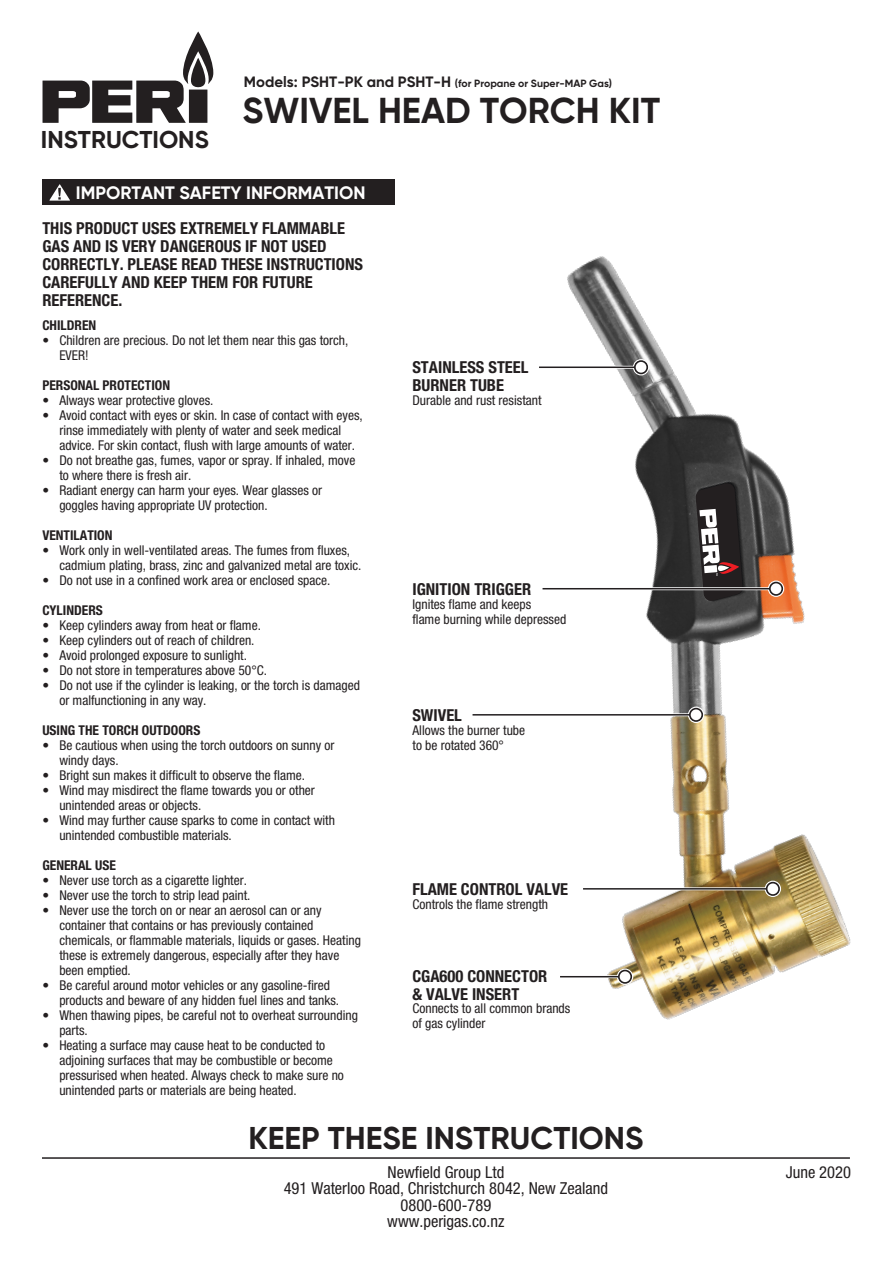
<style>
.page{position:relative;width:893px;height:1263px;background:#fff}
.page>*{position:absolute;margin:0;border:0;box-sizing:border-box;transform-origin:0 0}
.t1{font:700 36px "Gilroy";color:#231f20}
.t2{font:700 31.5px "Gilroy";color:#231f20}
.t3{font:700 24.3px "Gilroy";color:#231f20}
.t4{font:700 18px "Gilroy";color:#fff}
.t5{font:700 condensed 16.5px/18px "Helvetica Neue";color:#231f20}
.t6{font:condensed 16.5px/16.5px "Helvetica Neue";color:#231f20;text-align:center}
.t7{font:condensed 13.5px/15px "Helvetica Neue";color:#231f20}
.t8{font:700 condensed 13.5px "Helvetica Neue";color:#231f20}
.t9{font:700 10.5px "Gilroy";color:#231f20}
.s1{font-size:15px}
</style>
<div class="page">
<img style="left:567px;top:256px;width:284px;height:764px">
<svg style="left:695px;top:482px;width:48px;height:120px;background:#4b4546"></svg>
<svg style="left:43px;top:31px;width:170px;height:92px"></svg>
<svg style="left:191px;top:58px;width:14px;height:29px"></svg>
<div style="left:43px;top:180px;width:352px;height:25px;background:#231f20"></div>
<svg style="left:49px;top:184px;width:21px;height:17px"></svg>
<hr style="left:42px;top:1157px;width:808px;height:2px;background:#231f20">
<hr style="left:560px;top:975px;width:65px;height:3px;background:#fff">
<hr style="left:560px;top:976px;width:65px;height:1px;background:#231f20">
<svg style="left:617px;top:968px;width:16px;height:17px"></svg>
<hr style="left:542px;top:587px;width:234px;height:3px;background:#fff">
<hr style="left:542px;top:588px;width:234px;height:1px;background:#231f20">
<svg style="left:768px;top:580px;width:16px;height:17px"></svg>
<hr style="left:539px;top:366px;width:102px;height:3px;background:#fff">
<hr style="left:539px;top:366px;width:102px;height:2px;background:#231f20">
<svg style="left:633px;top:359px;width:16px;height:16px"></svg>
<hr style="left:472px;top:713px;width:224px;height:3px;background:#fff">
<hr style="left:472px;top:714px;width:224px;height:1px;background:#231f20">
<svg style="left:688px;top:707px;width:16px;height:16px"></svg>
<hr style="left:583px;top:887px;width:190px;height:3px;background:#fff">
<hr style="left:583px;top:888px;width:190px;height:1px;background:#231f20">
<svg style="left:765px;top:881px;width:16px;height:16px"></svg>
<p class="t9" style="left:244px;top:77px;width:370px"><span class="s1">Models: PSHT-PK and PSHT-H</span> (for Propane or Super-MAP Gas)</p>
<h3 class="t3" style="left:41px;top:124px;width:169px">INSTRUCTIONS</h3>
<h1 class="t1" style="left:243px;top:88px;width:419px">SWIVEL HEAD TORCH KIT</h1>
<h3 class="t4" style="left:76px;top:181px;width:291px">IMPORTANT SAFETY INFORMATION</h3>
<p class="t5" style="left:42px;top:219px;width:322px">THIS PRODUCT USES EXTREMELY FLAMMABLE<br>GAS AND IS VERY DANGEROUS IF NOT USED<br>CORRECTLY. PLEASE READ THESE INSTRUCTIONS<br>CAREFULLY AND KEEP THEM FOR FUTURE<br>REFERENCE.</p>
<p class="t8" style="left:42px;top:317px;width:55px">CHILDREN</p>
<p class="t7" style="left:59px;top:333px;width:291px;text-indent:-17px">• Children are precious. Do not let them near this gas torch,<br>EVER!</p>
<p class="t8" style="left:42px;top:377px;width:129px">PERSONAL PROTECTION</p>
<p class="t7" style="left:42px;top:393px;width:173px">• Always wear protective gloves.</p>
<p class="t7" style="left:59px;top:408px;width:305px;text-indent:-17px">• Avoid contact with eyes or skin. In case of contact with eyes, rinse immediately with plenty of water and seek medical advice. For skin contact, flush with large amounts of water.</p>
<p class="t7" style="left:59px;top:453px;width:297px;text-indent:-17px">• Do not breathe gas, fumes, vapor or spray. If inhaled, move to where there is fresh air.</p>
<p class="t7" style="left:59px;top:483px;width:264px;text-indent:-17px">• Radiant energy can harm your eyes. Wear glasses or goggles having appropriate UV protection.</p>
<p class="t8" style="left:42px;top:527px;width:72px">VENTILATION</p>
<p class="t7" style="left:59px;top:543px;width:304px;text-indent:-17px">• Work only in well-ventilated areas. The fumes from fluxes, cadmium plating, brass, zinc and galvanized metal are toxic.</p>
<p class="t7" style="left:42px;top:573px;width:290px">• Do not use in a confined work area or enclosed space.</p>
<p class="t8" style="left:42px;top:602px;width:62px">CYLINDERS</p>
<p class="t7" style="left:42px;top:618px;width:220px">• Keep cylinders away from heat or flame.</p>
<p class="t7" style="left:42px;top:633px;width:214px">• Keep cylinders out of reach of children.</p>
<p class="t7" style="left:42px;top:648px;width:206px">• Avoid prolonged exposure to sunlight.</p>
<p class="t7" style="left:42px;top:663px;width:226px">• Do not store in temperatures above 50°C.</p>
<p class="t7" style="left:59px;top:678px;width:302px;text-indent:-17px">• Do not use if the cylinder is leaking, or the torch is damaged or malfunctioning in any way.</p>
<p class="t8" style="left:42px;top:722px;width:159px">USING THE TORCH OUTDOORS</p>
<p class="t7" style="left:59px;top:738px;width:277px;text-indent:-17px">• Be cautious when using the torch outdoors on sunny or windy days.</p>
<p class="t7" style="left:42px;top:768px;width:264px">• Bright sun makes it difficult to observe the flame.</p>
<p class="t7" style="left:59px;top:783px;width:257px;text-indent:-17px">• Wind may misdirect the flame towards you or other unintended areas or objects.</p>
<p class="t7" style="left:59px;top:813px;width:277px;text-indent:-17px">• Wind may further cause sparks to come in contact with unintended combustible materials.</p>
<p class="t8" style="left:42px;top:857px;width:75px">GENERAL USE</p>
<p class="t7" style="left:42px;top:873px;width:206px">• Never use torch as a cigarette lighter.</p>
<p class="t7" style="left:42px;top:888px;width:210px">• Never use the torch to strip lead paint.</p>
<p class="t7" style="left:59px;top:903px;width:303px;text-indent:-17px">• Never use the torch on or near an aerosol can or any container that contains or has previously contained chemicals, or flammable materials, liquids or gases. Heating these is extremely dangerous, especially after they have been emptied.</p>
<p class="t7" style="left:59px;top:978px;width:281px;text-indent:-17px">• Be careful around motor vehicles or any gasoline-fired products and beware of any hidden fuel lines and tanks.</p>
<p class="t7" style="left:59px;top:1008px;width:300px;text-indent:-17px">• When thawing pipes, be careful not to overheat surrounding parts.</p>
<p class="t7" style="left:59px;top:1038px;width:286px;text-indent:-17px">• Heating a surface may cause heat to be conducted to adjoining surfaces that may be combustible or become pressurised when heated. Always check to make sure no unintended parts or materials are being heated.</p>
<p class="t5" style="left:412px;top:358px;width:118px">STAINLESS STEEL<br>BURNER TUBE</p>
<p class="t7" style="left:412px;top:393px;width:131px">Durable and rust resistant</p>
<p class="t5" style="left:412px;top:580px;width:120px">IGNITION TRIGGER</p>
<p class="t7" style="left:412px;top:596px;width:155px">Ignites flame and keeps<br>flame burning while depressed</p>
<p class="t5" style="left:412px;top:706px;width:51px">SWIVEL</p>
<p class="t7" style="left:412px;top:723px;width:114px">Allows the burner tube to be rotated 360°</p>
<p class="t5" style="left:412px;top:880px;width:157px">FLAME CONTROL VALVE</p>
<p class="t7" style="left:412px;top:896px;width:137px">Controls the flame strength</p>
<p class="t5" style="left:412px;top:966px;width:136px">CGA600 CONNECTOR &amp; VALVE INSERT</p>
<p class="t7" style="left:412px;top:1001px;width:159px">Connects to all common brands of gas cylinder</p>
<h2 class="t2" style="left:249px;top:1118px;width:396px">KEEP THESE INSTRUCTIONS</h2>
<p class="t6" style="left:284px;top:1164px;width:326px">Newfield Group Ltd<br>491 Waterloo Road, Christchurch 8042, New Zealand<br>0800-600-789<br>www.perigas.co.nz</p>
<p class="t6" style="left:786px;top:1164px;width:67px">June 2020</p>
</div>
